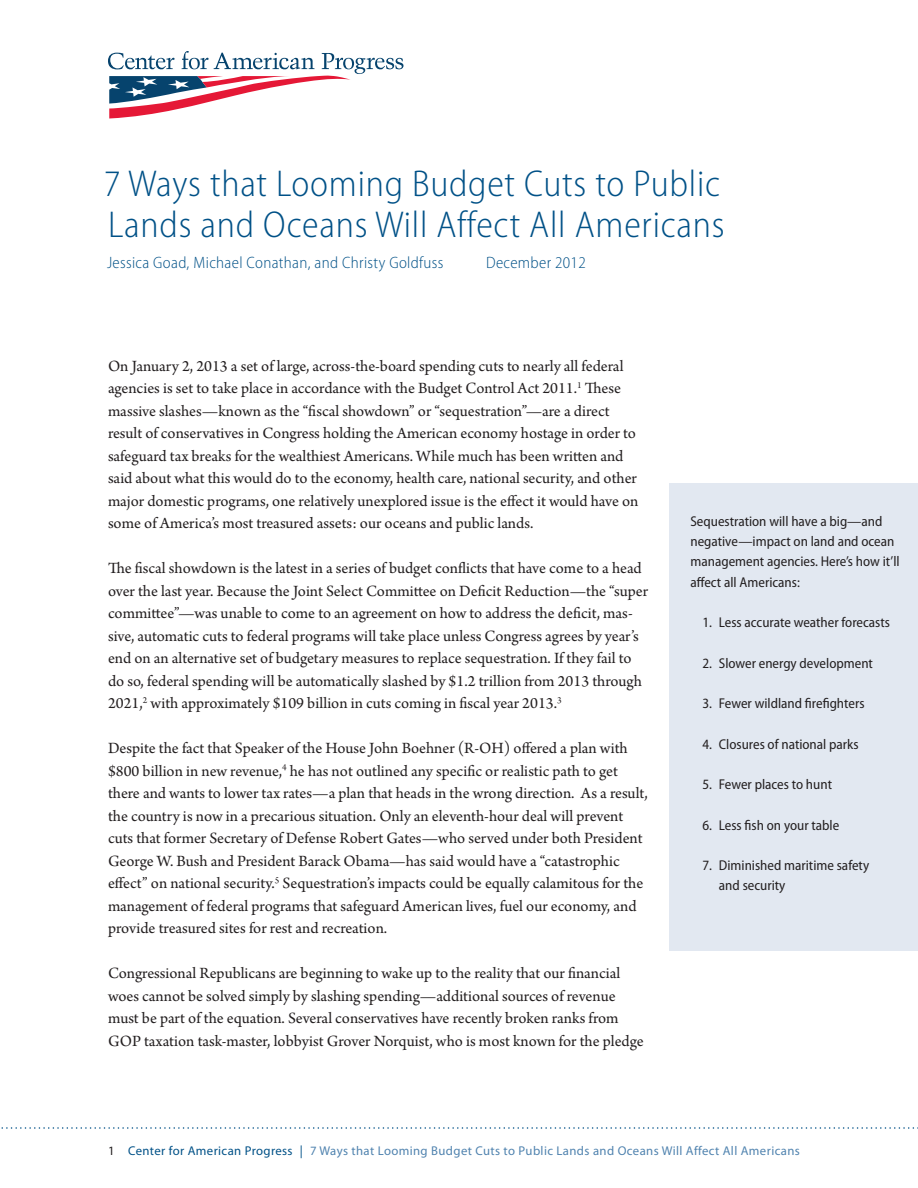
<style>
.page{position:relative;width:918px;height:1188px;background:#fff}
.page>*{position:absolute;margin:0;border:0;box-sizing:border-box;transform-origin:0 0}
.Factsheet_Title{font:300 semi-condensed 37.5px/40.5px "Myriad Pro";letter-spacing:.02em;color:#005187}
.Body{font:16.5px/22.5px "Arno Pro";color:#231f20}
.t1{font:300 semi-condensed 16.5px "Myriad Pro";letter-spacing:.02em;color:#005187}
.Sidebar_Text{font:semi-condensed 14.25px/20.2px "Myriad Pro";color:#231f20}
.t2{font:12.75px "Myriad Pro";letter-spacing:.03em;color:#5083af}
.s1{color:#231f20}
.s2{color:#005187}
</style>
<div class="page">
<svg style="left:1px;top:1127px;width:917px;height:2px"></svg>
<svg style="left:108px;top:51px;width:295px;height:68px"></svg>
<div style="left:669px;top:483px;width:249px;height:467px;background:#e2e8f1"></div>
<p class="Factsheet_Title" style="left:104px;top:164px;width:622px">7 Ways that Looming Budget Cuts to Public<br>Lands and Oceans Will Affect All Americans</p>
<p class="t1" style="left:107px;top:254px;width:338px">Jessica Goad, Michael Conathan, and Christy Goldfuss</p>
<p class="t1" style="left:486px;top:254px;width:101px">December 2012</p>
<p class="Body" style="left:108px;top:355px;width:532px">On January 2, 2013 a set of large, across-the-board spending cuts to nearly all federal agencies is set to take place in accordance with the Budget Control Act 2011.<sup>1</sup> These massive slashes—known as the “fiscal showdown” or “sequestration”—are a direct result of conservatives in Congress holding the American economy hostage in order to safeguard tax breaks for the wealthiest Americans. While much has been written and said about what this would do to the economy, health care, national security, and other major domestic programs, one relatively unexplored issue is the effect it would have on some of America’s most treasured assets: our oceans and public lands.</p>
<p class="Body" style="left:108px;top:558px;width:542px">The fiscal showdown is the latest in a series of budget conflicts that have come to a head over the last year. Because the Joint Select Committee on Deficit Reduction—the “super committee”—was unable to come to an agreement on how to address the deficit, mas&shy;sive, automatic cuts to federal programs will take place unless Congress agrees by year’s end on an alternative set of budgetary measures to replace sequestration. If they fail to do so, federal spending will be automatically slashed by $1.2 trillion from 2013 through 2021,<sup>2</sup> with approximately $109 billion in cuts coming in fiscal year 2013.<sup>3</sup></p>
<p class="Body" style="left:108px;top:738px;width:541px">Despite the fact that Speaker of the House John Boehner (R-OH) offered a plan with $800 billion in new revenue,<sup>4</sup> he has not outlined any specific or realistic path to get there and wants to lower tax rates—a plan that heads in the wrong direction. As a result, the country is now in a precarious situation. Only an eleventh-hour deal will prevent cuts that former Secretary of Defense Robert Gates—who served under both President George W. Bush and President Barack Obama—has said would have a “catastrophic effect” on national security.<sup>5</sup> Sequestration’s impacts could be equally calamitous for the management of federal programs that safeguard American lives, fuel our economy, and provide treasured sites for rest and recreation.</p>
<p class="Body" style="left:108px;top:963px;width:537px">Congressional Republicans are beginning to wake up to the reality that our financial woes cannot be solved simply by slashing spending—additional sources of revenue must be part of the equation. Several conservatives have recently broken ranks from GOP taxation task-master, lobbyist Grover Norquist, who is most known for the pledge</p>
<p class="Sidebar_Text" style="left:690px;top:511px;width:211px">Sequestration will have a big—and negative—impact on land and ocean management agencies. Here’s how it’ll affect all Americans:</p>
<p class="Sidebar_Text" style="left:702px;top:612px;width:189px">1. Less accurate weather forecasts</p>
<p class="Sidebar_Text" style="left:702px;top:653px;width:172px">2. Slower energy development</p>
<p class="Sidebar_Text" style="left:702px;top:693px;width:164px">3. Fewer wildland firefighters</p>
<p class="Sidebar_Text" style="left:702px;top:734px;width:158px">4. Closures of national parks</p>
<p class="Sidebar_Text" style="left:702px;top:774px;width:131px">5. Fewer places to hunt</p>
<p class="Sidebar_Text" style="left:702px;top:815px;width:138px">6. Less fish on your table</p>
<p class="Sidebar_Text" style="left:719px;top:855px;width:152px;text-indent:-16px">7. Diminished maritime safety and security</p>
<p class="t2" style="left:108px;top:1143px;width:693px"><span class="s1">1</span> <span class="s2">Center for American Progress |</span> 7 Ways that Looming Budget Cuts to Public Lands and Oceans Will Affect All Americans</p>
</div>
